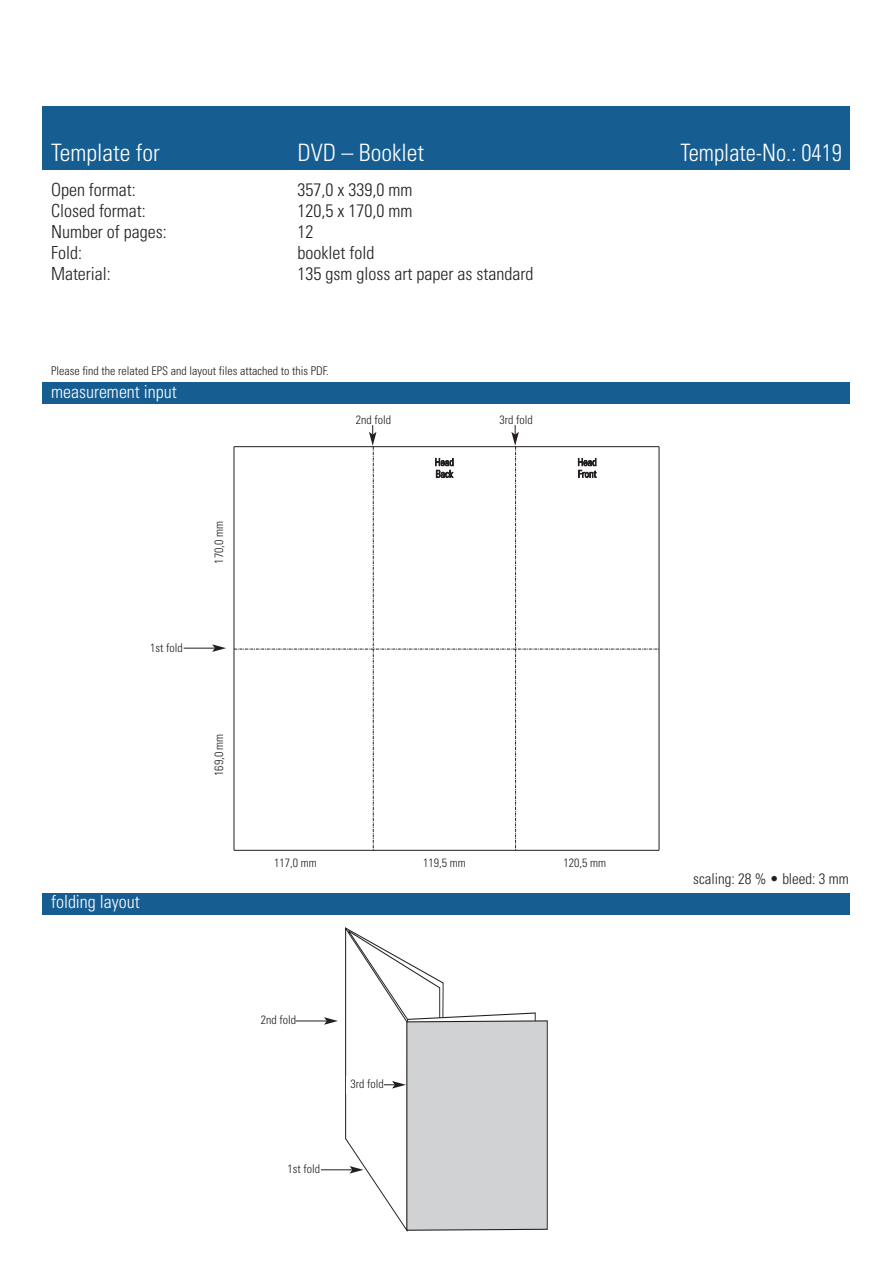
<style>
.page{position:relative;width:893px;height:1263px;background:#fff}
.page>*{position:absolute;margin:0;border:0;box-sizing:border-box;transform-origin:0 0}
.t1{font:300 condensed 24px "Univers";color:#fff}
.t2{font:300 condensed 24px "Univers";color:#fff;scale:.95 1}
.t3{font:300 condensed 18px "Univers";color:#231f20}
.t4{font:300 condensed 18px "Univers";color:#fff}
.t5{font:300 condensed 15px "Univers";color:#231f20}
.t6{font:300 condensed 12px "Univers";color:#231f20}
</style>
<div class="page">
<div style="left:43px;top:893px;width:807px;height:21px;background:#165d92"></div>
<div style="left:43px;top:383px;width:807px;height:21px;background:#165d92"></div>
<div style="left:43px;top:106px;width:807px;height:64px;background:#165d92"></div>
<hr style="left:234px;top:850px;width:425px;height:1px;background:#231f20">
<hr style="left:659px;top:447px;width:1px;height:403px;background:#231f20">
<svg style="left:234px;top:425px;width:425px;height:425px"></svg>
<hr style="left:295px;top:1020px;width:32px;height:1px;background:#231f20">
<svg style="left:324px;top:1017px;width:14px;height:8px"></svg>
<hr style="left:321px;top:1169px;width:31px;height:1px;background:#231f20">
<svg style="left:345px;top:928px;width:202px;height:303px"></svg>
<hr style="left:184px;top:648px;width:31px;height:1px;background:#231f20">
<svg style="left:212px;top:644px;width:14px;height:8px"></svg>
<h1 class="t1" style="left:51px;top:144px;width:110px">Template for</h1>
<h1 class="t1" style="left:298px;top:144px;width:128px">DVD – Booklet</h1>
<h1 class="t2" style="left:680px;top:144px;width:172px">Template-No.: 0419</h1>
<h2 class="t3" style="left:51px;top:183px;width:86px">Open format:</h2>
<h2 class="t3" style="left:298px;top:183px;width:116px">357,0 x 339,0 mm</h2>
<h2 class="t3" style="left:51px;top:204px;width:96px">Closed format:</h2>
<h2 class="t3" style="left:298px;top:204px;width:116px">120,5 x 170,0 mm</h2>
<h2 class="t3" style="left:51px;top:225px;width:117px">Number of pages:</h2>
<h2 class="t3" style="left:298px;top:225px;width:17px">12</h2>
<h2 class="t3" style="left:51px;top:246px;width:32px">Fold:</h2>
<h2 class="t3" style="left:298px;top:246px;width:78px">booklet fold</h2>
<h2 class="t3" style="left:51px;top:267px;width:61px">Material:</h2>
<h2 class="t3" style="left:298px;top:267px;width:237px">135 gsm gloss art paper as standard</h2>
<p class="t6" style="left:51px;top:366px;width:279px">Please find the related EPS and layout files attached to this PDF.</p>
<h2 class="t4" style="left:51px;top:385px;width:127px">measurement input</h2>
<p class="t6" style="left:150px;top:643px;width:34px">1st fold</p>
<p class="t6" style="left:214px;top:563px;width:44px;rotate:-90deg">170,0 mm</p>
<p class="t6" style="left:214px;top:776px;width:44px;rotate:-90deg">169,0 mm</p>
<h2 class="t4" style="left:51px;top:895px;width:90px">folding layout</h2>
<p class="t6" style="left:356px;top:415px;width:37px">2nd fold</p>
<p class="t6" style="left:499px;top:415px;width:35px">3rd fold</p>
<p class="t6" style="left:274px;top:859px;width:44px">117,0 mm</p>
<p class="t6" style="left:423px;top:859px;width:44px">119,5 mm</p>
<p class="t6" style="left:563px;top:859px;width:44px">120,5 mm</p>
<p class="t6" style="left:261px;top:1016px;width:37px">2nd fold</p>
<p class="t6" style="left:288px;top:1164px;width:34px">1st fold</p>
<p class="t6" style="left:351px;top:1079px;width:35px">3rd fold</p>
<p class="t5" style="left:693px;top:873px;width:157px">scaling: 28 % • bleed: 3 mm</p>
</div>
